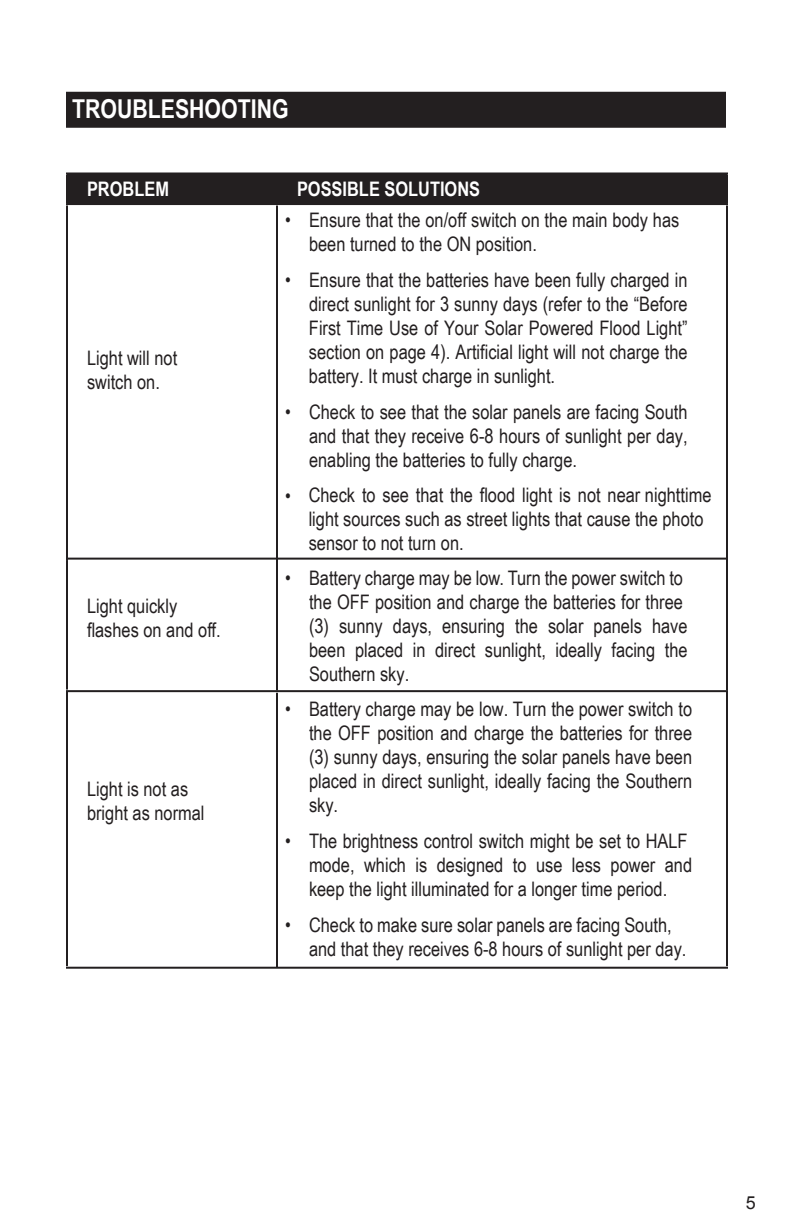
<style>
.page{position:relative;width:792px;height:1224px;background:#fff}
.page>*{position:absolute;margin:0;border:0;box-sizing:border-box;transform-origin:0 0}
.HEADING{font:700 26px "Arial Narrow";color:#fff}
.table_text{font:20px/24px "Arial Narrow";color:#231f20}
.table_text-2{font:700 20px "Arial Narrow";color:#fff}
.t1{font:18px "Arial";color:#231f20}
.s1{font-style:italic}
</style>
<div class="page">
<div style="left:66px;top:92px;width:660px;height:36px;background:#231f20"></div>
<div style="left:67px;top:174px;width:660px;height:29px;background:#231f20"></div>
<hr style="left:66px;top:172px;width:211px;height:2px;background:#231f20">
<hr style="left:66px;top:175px;width:2px;height:28px;background:#231f20">
<hr style="left:277px;top:172px;width:451px;height:2px;background:#231f20">
<hr style="left:276px;top:175px;width:2px;height:28px;background:#231f20">
<hr style="left:726px;top:175px;width:2px;height:28px;background:#231f20">
<hr style="left:66px;top:203px;width:211px;height:2px;background:#231f20">
<hr style="left:66px;top:205px;width:2px;height:356px;background:#231f20">
<hr style="left:277px;top:203px;width:451px;height:2px;background:#231f20">
<hr style="left:276px;top:206px;width:2px;height:357px;background:#231f20">
<hr style="left:726px;top:205px;width:2px;height:356px;background:#231f20">
<hr style="left:66px;top:558px;width:211px;height:2px;background:#231f20">
<hr style="left:66px;top:560px;width:2px;height:130px;background:#231f20">
<hr style="left:277px;top:558px;width:451px;height:2px;background:#231f20">
<hr style="left:276px;top:560px;width:2px;height:130px;background:#231f20">
<hr style="left:726px;top:560px;width:2px;height:130px;background:#231f20">
<hr style="left:66px;top:690px;width:211px;height:2px;background:#231f20">
<hr style="left:66px;top:691px;width:2px;height:275px;background:#231f20">
<hr style="left:277px;top:690px;width:451px;height:2px;background:#231f20">
<hr style="left:276px;top:693px;width:2px;height:274px;background:#231f20">
<hr style="left:726px;top:691px;width:2px;height:275px;background:#231f20">
<hr style="left:66px;top:967px;width:211px;height:2px;background:#231f20">
<hr style="left:277px;top:967px;width:451px;height:2px;background:#231f20">
<p class="HEADING" style="left:72px;top:89px;width:218px">TROUBLESHOOTING</p>
<p class="table_text-2" style="left:87px;top:174px;width:83px">PROBLEM</p>
<p class="table_text-2" style="left:297px;top:174px;width:185px">POSSIBLE SOLUTIONS</p>
<p class="table_text" style="left:87px;top:345px;width:92px">Light will not switch on.</p>
<p class="table_text" style="left:87px;top:593px;width:135px">Light quickly flashes on and off.</p>
<p class="table_text" style="left:87px;top:776px;width:119px">Light is not as bright as normal</p>
<p class="table_text" style="left:309px;top:207px;width:372px;text-indent:-24px"><span class="s1">•</span> Ensure that the on/off switch on the main body has been turned to the ON position.</p>
<p class="table_text" style="left:309px;top:267px;width:380px;text-align:justify;text-indent:-24px"><span class="s1">•</span> Ensure that the batteries have been fully charged in direct sunlight for 3 sunny days (refer to the “Before First Time Use of Your Solar Powered Flood Light” section on page 4). Artificial light will not charge the battery. It must charge in sunlight.</p>
<p class="table_text" style="left:309px;top:399px;width:380px;text-align:justify;text-indent:-24px"><span class="s1">•</span> Check to see that the solar panels are facing South and that they receive 6-8 hours of sunlight per day, enabling the batteries to fully charge.</p>
<p class="table_text" style="left:309px;top:483px;width:404px;text-indent:-24px"><span class="s1">•</span> Check to see that the flood light is not near nighttime light sources such as street lights that cause the photo sensor to not turn on.</p>
<p class="table_text" style="left:309px;top:565px;width:380px;text-indent:-24px"><span class="s1">•</span> Battery charge may be low. Turn the power switch to the OFF position and charge the batteries for three (3) sunny days, ensuring the solar panels have been placed in direct sunlight, ideally facing the Southern sky.</p>
<p class="table_text" style="left:309px;top:696px;width:385px;text-align:justify;text-indent:-24px"><span class="s1">•</span> Battery charge may be low. Turn the power switch to the OFF position and charge the batteries for three (3) sunny days, ensuring the solar panels have been placed in direct sunlight, ideally facing the Southern sky.</p>
<p class="table_text" style="left:309px;top:828px;width:385px;text-indent:-24px"><span class="s1">•</span> The brightness control switch might be set to HALF mode, which is designed to use less power and keep the light illuminated for a longer time period.</p>
<p class="table_text" style="left:309px;top:912px;width:379px;text-indent:-24px"><span class="s1">•</span> Check to make sure solar panels are facing South, and that they receives 6-8 hours of sunlight per day.</p>
<p class="t1" style="left:746px;top:1191px;width:12px">5</p>
</div>
